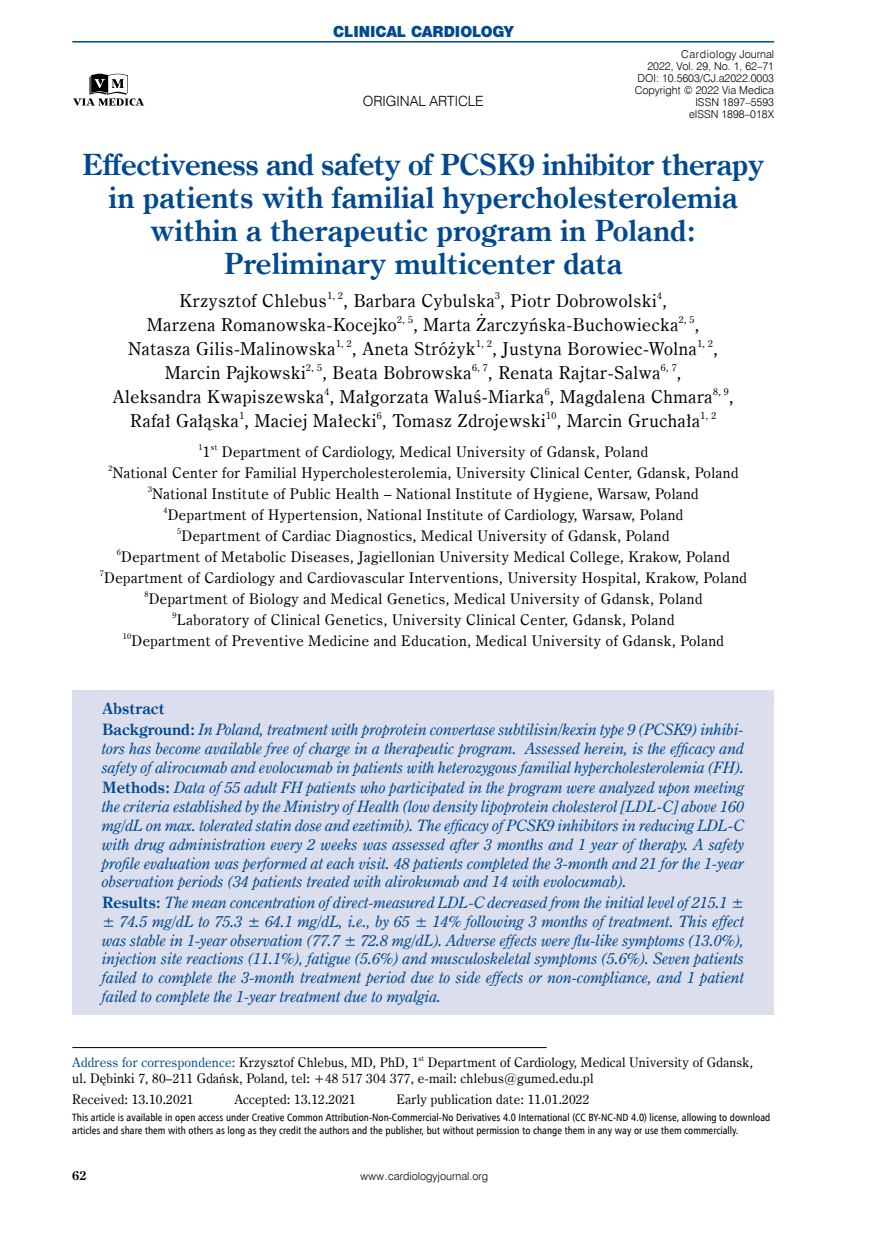
<style>
.page{position:relative;width:872px;height:1234px;background:#fff}
.page>*{position:absolute;margin:0;border:0;box-sizing:border-box;transform-origin:0 0}
.t1{font:700 29.4px/33px "Century Oldst EU";color:#004990;text-align:center}
.t2{font:17.85px/24px "Century Oldst EU";letter-spacing:.035em;color:#000;text-align:center}
.t3{font:italic 15.75px/18.8px "Century Oldst EU";color:#004990}
.t4{font:14.7px/21px "Century Oldst EU";letter-spacing:.035em;color:#000;text-align:center}
.t5{font:14.1px "Swis 721 Blk 2 EU";color:#004990}
.t6{font:14.1px "Swis 721 Lt EU";color:#000}
.t7{font:13.2px/16.5px "Century Oldst EU";letter-spacing:.015em;color:#000}
.t8{font:13.2px "Century Oldst EU";letter-spacing:.015em;color:#004990}
.t9{font:700 12.75px "Century Oldst EU";color:#000}
.t10{font:10.95px/12px "Swis 721 Lt EU";color:#000;text-align:right}
.t11{font:10.5px/12.8px "Humnst 777 Cn EU";color:#000}
.t12{font:7.2px "Century Oldst EU";color:#000}
.s1{font-weight:700;font-style:normal}
.s2{color:#000}
</style>
<div class="page">
<hr style="left:72px;top:1047px;width:474px;height:1px;background:#000">
<div style="left:72px;top:689px;width:702px;height:325px;background:#dbdeed"></div>
<hr style="left:72px;top:41px;width:702px;height:2px;background:#004990">
<svg style="left:73px;top:74px;width:71px;height:32px"></svg>
<p class="t5" style="left:333px;top:22px;width:182px">CLINICAL CARDIOLOGY</p>
<p class="t6" style="left:363px;top:92px;width:123px">o ri ginal artic le</p>
<p class="t10" style="left:635px;top:48px;width:141px">Cardiology Journal<br>2022, Vol. 29, No. 1, 62–71<br>DOI: 10.5603/CJ.a2022.0003<br>Copyright © 2022 Via Medica<br>ISSN 1897–5593<br>eISSN 1898–018X</p>
<h1 class="t1" style="left:82px;top:149px;width:684px">Effectiveness and safety of PCSK9 inhibitor therapy in patients with familial hypercholesterolemia within a therapeutic program in Poland:<br>Preliminary multicenter data</h1>
<p class="t2" style="left:113px;top:289px;width:622px">Krzysztof Chlebus<sup>1,</sup> <sup>2</sup>, Barbara Cybulska<sup>3</sup>, Piotr Dobrowolski<sup>4</sup>,<br>Marzena Romanowska-Kocejko<sup>2,</sup> <sup>5</sup>, Marta Żarczyńska-Buchowiecka<sup>2,</sup> <sup>5</sup>,<br>Natasza Gilis-Malinowska<sup>1,</sup> <sup>2</sup>, Aneta Stróżyk<sup>1,</sup> <sup>2</sup>, Justyna Borowiec-Wolna<sup>1,</sup> <sup>2</sup>, Marcin Pajkowski<sup>2,</sup> <sup>5</sup>, Beata Bobrowska<sup>6,</sup> <sup>7</sup>, Renata Rajtar-Salwa<sup>6,</sup> <sup>7</sup>,<br>Aleksandra Kwapiszewska<sup>4</sup>, Małgorzata Waluś-Miarka<sup>6</sup>, Magdalena Chmara<sup>8,</sup> <sup>9</sup>, Rafał Gałąska<sup>1</sup>, Maciej Małecki<sup>6</sup>, Tomasz Zdrojewski<sup>10</sup>, Marcin Gruchała<sup>1,</sup> <sup>2</sup></p>
<p class="t4" style="left:100px;top:441px;width:648px"><sup>1</sup>1<sup>st</sup> Department of Cardiology, Medical University of Gdansk, Poland<br><sup>2</sup>National Center for Familial Hypercholesterolemia, University Clinical Center, Gdansk, Poland <sup>3</sup>National Institute of Public Health – National Institute of Hygiene, Warsaw, Poland<br><sup>4</sup>Department of Hypertension, National Institute of Cardiology, Warsaw, Poland<br><sup>5</sup>Department of Cardiac Diagnostics, Medical University of Gdansk, Poland<br><sup>6</sup>Department of Metabolic Diseases, Jagiellonian University Medical College, Krakow, Poland <sup>7</sup>Department of Cardiology and Cardiovascular Interventions, University Hospital, Krakow, Poland <sup>8</sup>Department of Biology and Medical Genetics, Medical University of Gdansk, Poland<br><sup>9</sup>Laboratory of Clinical Genetics, University Clinical Center, Gdansk, Poland<br><sup>10</sup>Department of Preventive Medicine and Education, Medical University of Gdansk, Poland</p>
<p class="t3" style="left:102px;top:698px;width:643px;line-height:20.9px"><span class="s1">Abstract<br>Background:</span> In Poland, treatment with proprotein convertase subtilisin/kexin type 9 (PCSK9) inhibi-</p>
<p class="t3" style="left:102px;top:738px;width:644px">tors has become available free of charge in a therapeutic program. Assessed herein, is the efficacy and safety of alirocumab and evolocumab in patients with heterozygous familial hypercholesterolemia (FH).</p>
<p class="t3" style="left:102px;top:778px;width:644px;text-align:justify"><span class="s1">Methods:</span> Data of 55 adult FH patients who participated in the program were analyzed upon meeting the criteria established by the Ministry of Health (low density lipoprotein cholesterol [LDL-C] above 160 mg/dL on max. tolerated statin dose and ezetimib). The efficacy of PCSK9 inhibitors in reducing LDL-C with drug administration every 2 weeks was assessed after 3 months and 1 year of therapy. A safety profile evaluation was performed at each visit. 48 patients completed the 3-month and 21 for the 1-year observation periods (34 patients treated with alirokumab and 14 with evolocumab).</p>
<p class="t3" style="left:102px;top:893px;width:644px;text-align:justify"><span class="s1">Results:</span> The mean concentration of direct-measured LDL-C decreased from the initial level of 215.1 ± ± 74.5 mg/dL to 75.3 ± 64.1 mg/dL, i.e., by 65 ± 14% following 3 months of treatment. This effect was stable in 1-year observation (77.7 ± 72.8 mg/dL). Adverse effects were flu-like symptoms (13.0%), injection site reactions (11.1%), fatigue (5.6%) and musculoskeletal symptoms (5.6%). Seven patients failed to complete the 3-month treatment period due to side effects or non-compliance, and 1 patient failed to complete the 1-year treatment due to myalgia.</p>
<p class="t8" style="left:72px;top:1053px;width:348px">Address for correspondence: <span class="s2">Krzysztof Chlebus, MD, PhD, 1</span></p>
<p class="t12" style="left:418px;top:1053px;width:7px">st</p>
<p class="t7" style="left:72px;top:1053px;width:682px;text-indent:355px">Department of Cardiology, Medical University of Gdansk, ul. Dębinki 7, 80–211 Gdańsk, Poland, tel: +48 517 304 377, e-mail: chlebus@gumed.edu.pl</p>
<p class="t7" style="left:72px;top:1090px;width:123px">Received: 13.10.2021</p>
<p class="t7" style="left:234px;top:1090px;width:123px">Accepted: 13.12.2021</p>
<p class="t7" style="left:396px;top:1090px;width:194px">Early publication date: 11.01.2022</p>
<p class="t11" style="left:72px;top:1110px;width:699px">This article is available in open access under Creative Common Attribution-Non-Commercial-No Derivatives 4.0 International (CC BY-NC-ND 4.0) license, allowing to download articles and share them with others as long as they credit the authors and the publisher, but without permission to change them in any way or use them commercially.</p>
<p class="t9" style="left:72px;top:1167px;width:16px">62</p>
<p class="t10" style="left:360px;top:1170px;width:129px">www.cardiologyjournal.org</p>
</div>
